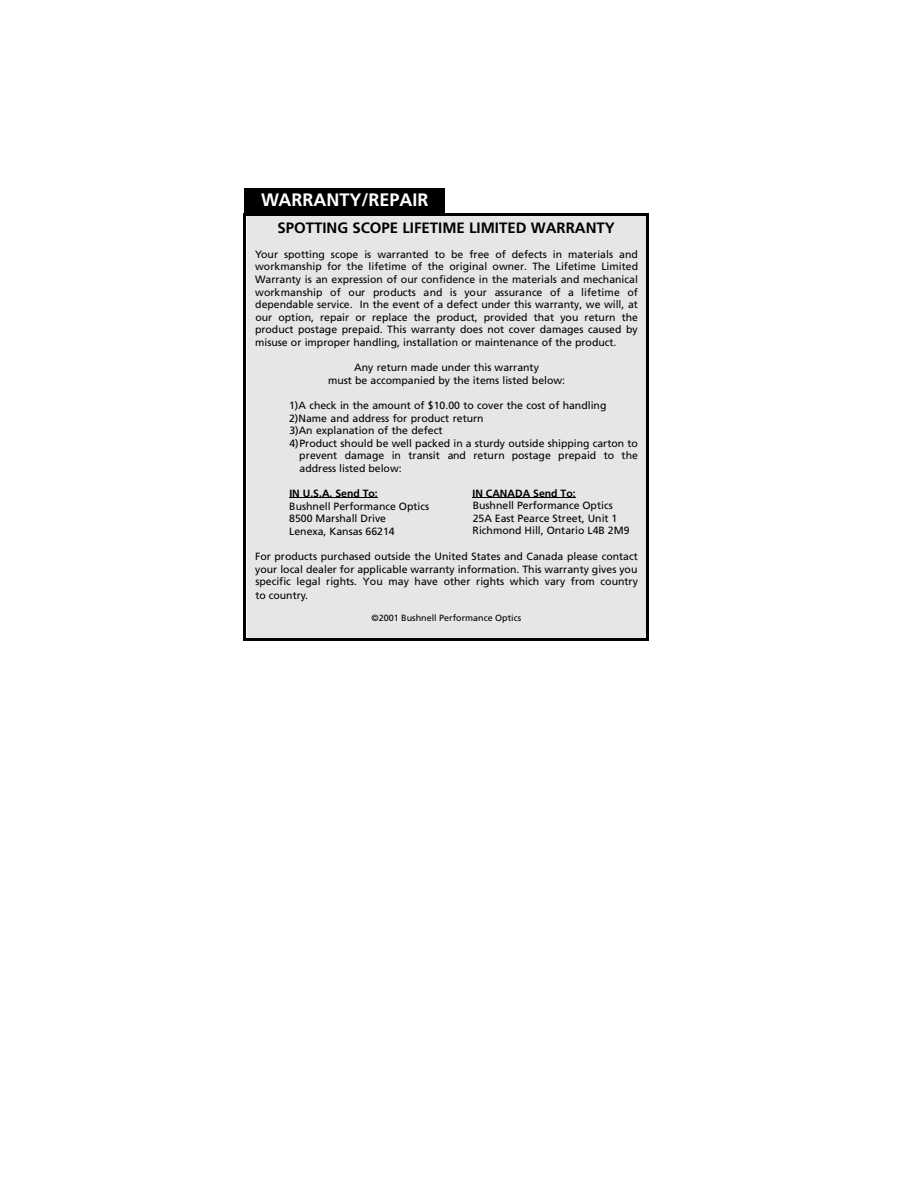
<style>
.page{position:relative;width:918px;height:1188px;background:#fff}
.page>*{position:absolute;margin:0;border:0;box-sizing:border-box;transform-origin:0 0}
.t1{font:700 18px "Frutiger";color:#fff}
.t2{font:700 15px "Frutiger";color:#000}
.t3{font:10.5px/12.6px "Frutiger";color:#000;text-align:justify}
.t4{font:700 10.5px "Frutiger";color:#000}
.t5{font:9px "Frutiger";color:#000}
</style>
<div class="page">
<div style="left:244px;top:213px;width:405px;height:427px;background:#e6e6e6"></div>
<hr style="left:472px;top:498px;width:94px;height:1px;background:#000">
<div style="left:244px;top:188px;width:200px;height:25px;background:#000"></div>
<h1 class="t1" style="left:261px;top:192px;width:169px">WARRANTY/REPAIR</h1>
<h2 class="t2" style="left:277px;top:222px;width:339px">SPOTTING SCOPE LIFETIME LIMITED WARRANTY</h2>
<p class="t3" style="left:255px;top:248px;width:385px">Your spotting scope is warranted to be free of defects in materials and workmanship for the lifetime of the original owner. The Lifetime Limited Warranty is an expression of our confidence in the materials and mechanical workmanship of our products and is your assurance of a lifetime of dependable service. In the event of a defect under this warranty, we will, at our option, repair or replace the product, provided that you return the product postage prepaid. This warranty does not cover damages caused by misuse or improper handling, installation or maintenance of the product.</p>
<p class="t3" style="left:328px;top:362px;width:239px;text-align:center">Any return made under this warranty<br>must be accompanied by the items listed below:</p>
<p class="t3" style="left:289px;top:400px;width:319px">1)A check in the amount of $10.00 to cover the cost of handling</p>
<p class="t3" style="left:289px;top:412px;width:196px">2)Name and address for product return</p>
<p class="t3" style="left:289px;top:425px;width:155px">3)An explanation of the defect</p>
<p class="t3" style="left:289px;top:437px;width:350px">4)Product should be well packed in a sturdy outside shipping carton to</p>
<p class="t3" style="left:299px;top:450px;width:340px">prevent damage in transit and return postage prepaid to the</p>
<p class="t3" style="left:300px;top:463px;width:104px">address listed below:</p>
<p class="t4" style="left:289px;top:489px;width:90px">IN U.S.A. Send To:</p>
<p class="t3" style="left:289px;top:500px;width:142px;text-align:left">Bushnell Performance Optics<br>8500 Marshall Drive<br>Lenexa, Kansas 66214</p>
<p class="t3" style="left:255px;top:551px;width:384px">For products purchased outside the United States and Canada please contact your local dealer for applicable warranty information. This warranty gives you specific legal rights. You may have other rights which vary from country to country.</p>
<p class="t5" style="left:372px;top:614px;width:151px">©2001 Bushnell Performance Optics</p>
<p class="t4" style="left:473px;top:489px;width:105px">IN CANADA Send To:</p>
<p class="t3" style="left:473px;top:500px;width:158px;text-align:left">Bushnell Performance Optics<br>25A East Pearce Street, Unit 1<br>Richmond Hill, Ontario L4B 2M9</p>
</div>
